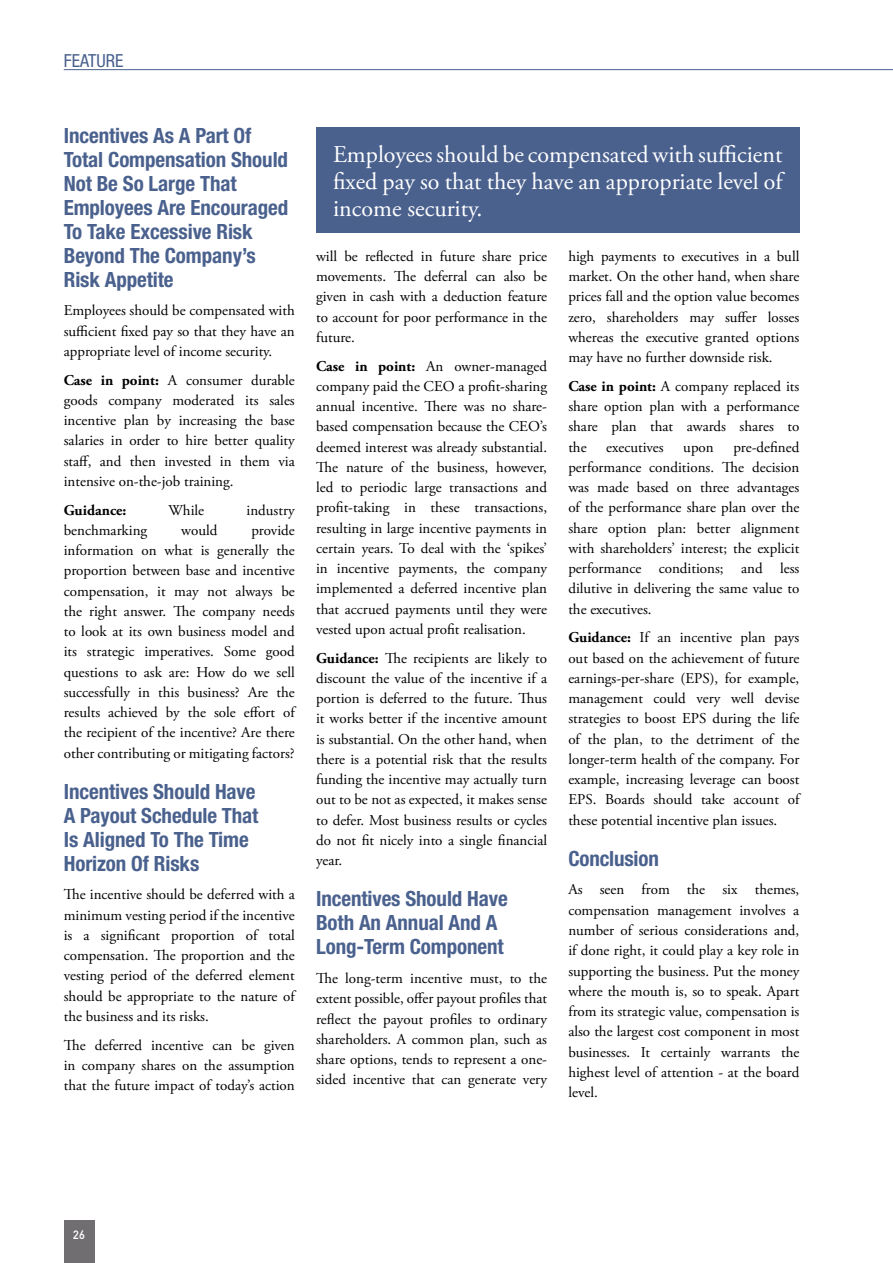
<style>
.page{position:relative;width:893px;height:1263px;background:#fff}
.page>*{position:absolute;margin:0;border:0;box-sizing:border-box;transform-origin:0 0}
.t1{font:24px/27px "Adobe Garamond Pro";color:#fff;text-align:justify}
.t2{font:700 condensed 21px/24px "Helvetica Neue LT Std";letter-spacing:-.005em;color:#4a618e}
.t3{font:condensed 18px "Helvetica Neue LT Std";color:#4a618e}
.t4{font:15px/20.2px "Adobe Garamond Pro";color:#000;text-align:justify}
.t5{font:700 15px "Adobe Garamond Pro";color:#000}
.t6{font:12px "DIN Mittelschrift Std";color:#fff}
.s1{font-weight:700}
</style>
<div class="page">
<div style="left:316px;top:128px;width:483px;height:105px;background:#4a618e"></div>
<div style="left:64px;top:1220px;width:30px;height:43px;background:#706e71"></div>
<hr style="left:64px;top:69px;width:829px;height:1px;background:#4a618e">
<p class="t3" style="left:64px;top:50px;width:61px">FEATURE</p>
<p class="t2" style="left:64px;top:123px;width:226px">Incentives As A Part Of<br>Total Compensation Should<br>Not Be So Large That<br>Employees Are Encouraged<br>To Take Excessive Risk<br>Beyond The Company’s<br>Risk Appetite</p>
<p class="t4" style="left:64px;top:301px;width:232px">Employees should be compensated with sufficient fixed pay so that they have an appropriate level of income security.</p>
<p class="t4" style="left:64px;top:370px;width:233px"><span class="s1">Case in point:</span> A consumer durable goods company moderated its sales incentive plan by increasing the base salaries in order to hire better quality staff, and then invested in them via intensive on-the-job training.</p>
<p class="t5" style="left:64px;top:501px;width:64px">Guidance:</p>
<p class="t4" style="left:169px;top:500px;width:37px">While</p>
<p class="t4" style="left:246px;top:500px;width:50px">industry</p>
<p class="t4" style="left:64px;top:520px;width:85px">benchmarking</p>
<p class="t4" style="left:181px;top:520px;width:38px">would</p>
<p class="t4" style="left:64px;top:520px;width:233px;text-indent:188px">provide information on what is generally the proportion between base and incentive compensation, it may not always be the right answer. The company needs to look at its own business model and its strategic imperatives. Some good questions to ask are: How do we sell successfully in this business? Are the results achieved by the sole effort of the recipient of the incentive? Are there other contributing or mitigating factors?</p>
<p class="t2" style="left:64px;top:779px;width:196px">Incentives Should Have<br>A Payout Schedule That<br>Is Aligned To The Time<br>Horizon Of Risks</p>
<p class="t4" style="left:64px;top:885px;width:233px">The incentive should be deferred with a minimum vesting period if the incentive is a significant proportion of total compensation. The proportion and the vesting period of the deferred element should be appropriate to the nature of the business and its risks.</p>
<p class="t4" style="left:64px;top:1035px;width:233px">The deferred incentive can be given in company shares on the assumption that the future impact of today’s action</p>
<p class="t1" style="left:333px;top:142px;width:451px">Employees should be compensated with sufficient fixed pay so that they have an appropriate level of income security.</p>
<p class="t4" style="left:316px;top:247px;width:233px">will be reflected in future share price movements. The deferral can also be given in cash with a deduction feature to account for poor performance in the future.</p>
<p class="t4" style="left:316px;top:356px;width:233px"><span class="s1">Case in point:</span> An owner-managed company paid the CEO a profit-sharing annual incentive. There was no share&shy;based compensation because the CEO’s deemed interest was already substantial.<br>The nature of the business, however, led to periodic large transactions and profit-taking in these transactions, resulting in large incentive payments in certain years. To deal with the ‘spikes’ in incentive payments, the company implemented a deferred incentive plan that accrued payments until they were vested upon actual profit realisation.</p>
<p class="t4" style="left:316px;top:648px;width:233px"><span class="s1">Guidance:</span> The recipients are likely to discount the value of the incentive if a portion is deferred to the future. Thus it works better if the incentive amount is substantial. On the other hand, when there is a potential risk that the results funding the incentive may actually turn out to be not as expected, it makes sense to defer. Most business results or cycles do not fit nicely into a single financial year.</p>
<p class="t2" style="left:316px;top:886px;width:193px">Incentives Should Have<br>Both An Annual And A<br>Long-Term Component</p>
<p class="t4" style="left:316px;top:969px;width:233px">The long-term incentive must, to the extent possible, offer payout profiles that reflect the payout profiles to ordinary shareholders. A common plan, such as share options, tends to represent a one&shy;sided incentive that can generate very</p>
<p class="t4" style="left:568px;top:247px;width:233px">high payments to executives in a bull market. On the other hand, when share prices fall and the option value becomes zero, shareholders may suffer losses whereas the executive granted options may have no further downside risk.</p>
<p class="t4" style="left:568px;top:377px;width:233px"><span class="s1">Case in point:</span> A company replaced its share option plan with a performance share plan that awards shares to the</p>
<p class="t4" style="left:568px;top:437px;width:233px;text-indent:165px">pre-defined performance conditions. The decision was made based on three advantages of the performance share plan over the share option plan: better alignment with shareholders’ interest; the explicit performance conditions; and less dilutive in delivering the same value to the executives.</p>
<p class="t4" style="left:568px;top:628px;width:233px"><span class="s1">Guidance:</span> If an incentive plan pays out based on the achievement of future earnings-per-share (EPS), for example, management could very well devise strategies to boost EPS during the life of the plan, to the detriment of the longer-term health of the company. For example, increasing leverage can boost EPS. Boards should take account of these potential incentive plan issues.</p>
<p class="t2" style="left:568px;top:846px;width:92px">Conclusion</p>
<p class="t4" style="left:568px;top:880px;width:233px">As seen from the six themes, compensation management involves a number of serious considerations and, if done right, it could play a key role in supporting the business. Put the money where the mouth is, so to speak. Apart from its strategic value, compensation is also the largest cost component in most businesses. It certainly warrants the highest level of attention - at the board level.</p>
<p class="t4" style="left:606px;top:437px;width:59px">executives</p>
<p class="t4" style="left:683px;top:437px;width:32px">upon</p>
<p class="t6" style="left:73px;top:1228px;width:13px">26</p>
</div>
